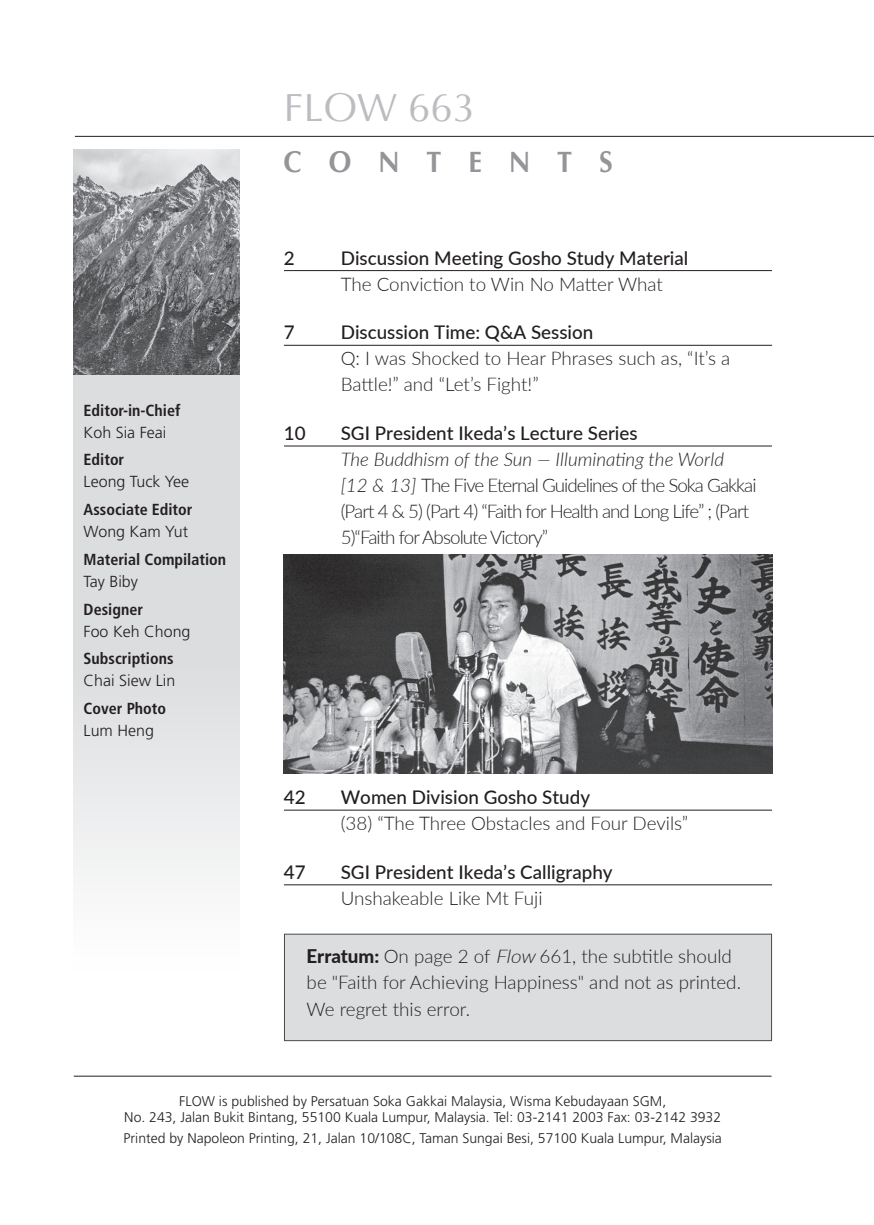
<style>
.page{position:relative;width:874px;height:1225px;background:#fff}
.page>*{position:absolute;margin:0;border:0;box-sizing:border-box;transform-origin:0 0}
.t1{font:40px "Ottawa Plain";color:#bcbdc0}
.t2{font:700 30px "Ottawa";letter-spacing:1em;color:#939598;scale:.9 1}
.cont_underline{font:500 18.8px "Lato";color:#231f20}
.cont{font:300 18.8px/26px "Lato";color:#231f20}
.cont_italic{font:300 18.8px/26px "Lato";letter-spacing:-.05em;color:#231f20}
.cont_italic-2{font:300 18.8px/26px "Lato";color:#231f20}
.cont_italic-3{font:italic 300 18.8px "Lato";color:#231f20}
.editor{font:700 condensed 16px "Frutiger";color:#231f20}
.editor_tt{font:300 16px "Frutiger";color:#231f20}
.t3{font:300 14px/16px "Frutiger";color:#231f20;text-align:center}
.s1{font-style:italic}
.s2{font-weight:800}
</style>
<div class="page">
<div style="left:74px;top:369px;width:166px;height:603px;background:linear-gradient(to bottom,#d3d4d7,#f7f7f7)"></div>
<hr style="left:75px;top:136px;width:798px;height:1px;background:#231f20">
<hr style="left:74px;top:1075px;width:697px;height:1px;background:#231f20">
<hr style="left:284px;top:270px;width:487px;height:1px;background:#231f20">
<hr style="left:284px;top:345px;width:487px;height:1px;background:#231f20">
<hr style="left:284px;top:446px;width:487px;height:1px;background:#231f20">
<hr style="left:284px;top:810px;width:487px;height:1px;background:#231f20">
<hr style="left:284px;top:884px;width:487px;height:1px;background:#231f20">
<img style="left:74px;top:149px;width:166px;height:225px">
<div style="left:284px;top:933px;width:487px;height:108px;background:#dcdddf;border:1px solid #494a4b"></div>
<img style="left:284px;top:554px;width:487px;height:219px">
<p class="t1" style="left:283px;top:84px;width:193px">FLOW 663</p>
<p class="editor" style="left:84px;top:401px;width:98px">Editor-in-Chief</p>
<p class="editor_tt" style="left:84px;top:423px;width:84px">Koh Sia Feai</p>
<p class="editor" style="left:84px;top:450px;width:42px">Editor</p>
<p class="editor_tt" style="left:84px;top:473px;width:107px">Leong Tuck Yee</p>
<p class="editor" style="left:84px;top:500px;width:110px">Associate Editor</p>
<p class="editor_tt" style="left:84px;top:522px;width:106px">Wong Kam Yut</p>
<p class="editor" style="left:84px;top:550px;width:144px">Material Compilation</p>
<p class="editor_tt" style="left:84px;top:572px;width:56px">Tay Biby</p>
<p class="editor" style="left:84px;top:599px;width:61px">Designer</p>
<p class="editor_tt" style="left:84px;top:622px;width:108px">Foo Keh Chong</p>
<p class="editor" style="left:84px;top:649px;width:91px">Subscriptions</p>
<p class="editor_tt" style="left:84px;top:671px;width:93px">Chai Siew Lin</p>
<p class="editor" style="left:84px;top:699px;width:84px">Cover Photo</p>
<p class="editor_tt" style="left:84px;top:721px;width:72px">Lum Heng</p>
<p class="t2" style="left:283px;top:143px;width:367px">CONTENTS</p>
<p class="cont_underline" style="left:284px;top:244px;width:12px">2</p>
<p class="cont_underline" style="left:340px;top:244px;width:349px">Discussion Meeting Gosho Study Material</p>
<p class="cont" style="left:340px;top:270px;width:323px">The Conviction to Win No Matter What</p>
<p class="cont_underline" style="left:284px;top:319px;width:12px">7</p>
<p class="cont_underline" style="left:340px;top:319px;width:254px">Discussion Time: Q&amp;A Session</p>
<p class="cont" style="left:340px;top:345px;width:391px">Q: I was Shocked to Hear Phrases such as, “It’s a<br>Battle!” and “Let’s Fight!”</p>
<p class="cont_underline" style="left:284px;top:420px;width:23px">10</p>
<p class="cont_underline" style="left:340px;top:420px;width:298px">SGI President Ikeda’s Lecture Series</p>
<p class="cont_italic-3" style="left:340px;top:446px;width:384px">The Buddhism of the Sun — Illuminating the World</p>
<p class="cont_italic" style="left:340px;top:472px;width:417px"><span class="s1">[12 &amp; 13]</span> The Five Eternal Guidelines of the Soka Gakkai (Part 4 &amp; 5) (Part 4) “Faith for Health and Long Life” ; (Part<br>5)“Faith for Absolute Victory”</p>
<p class="cont_underline" style="left:284px;top:784px;width:23px">42</p>
<p class="cont_underline" style="left:340px;top:784px;width:251px">Women Division Gosho Study</p>
<p class="cont" style="left:340px;top:810px;width:349px">(38) “The Three Obstacles and Four Devils”</p>
<p class="cont_underline" style="left:284px;top:858px;width:23px">47</p>
<p class="cont_underline" style="left:340px;top:858px;width:273px">SGI President Ikeda’s Calligraphy</p>
<p class="cont" style="left:340px;top:884px;width:203px">Unshakeable Like Mt Fuji</p>
<p class="cont_italic-2" style="left:306px;top:943px;width:435px"><span class="s2">Erratum:</span> On page 2 of <span class="s1">Flow</span> 661, the subtitle should be "Faith for Achieving Happiness" and not as printed.<br>We regret this error.</p>
<p class="t3" style="left:124px;top:1092px;width:598px">FLOW is published by Persatuan Soka Gakkai Malaysia, Wisma Kebudayaan SGM,<br>No. 243, Jalan Bukit Bintang, 55100 Kuala Lumpur, Malaysia. Tel: 03-2141 2003 Fax: 03-2142 3932</p>
<p class="t3" style="left:123px;top:1130px;width:599px">Printed by Napoleon Printing, 21, Jalan 10/108C, Taman Sungai Besi, 57100 Kuala Lumpur, Malaysia</p>
</div>
